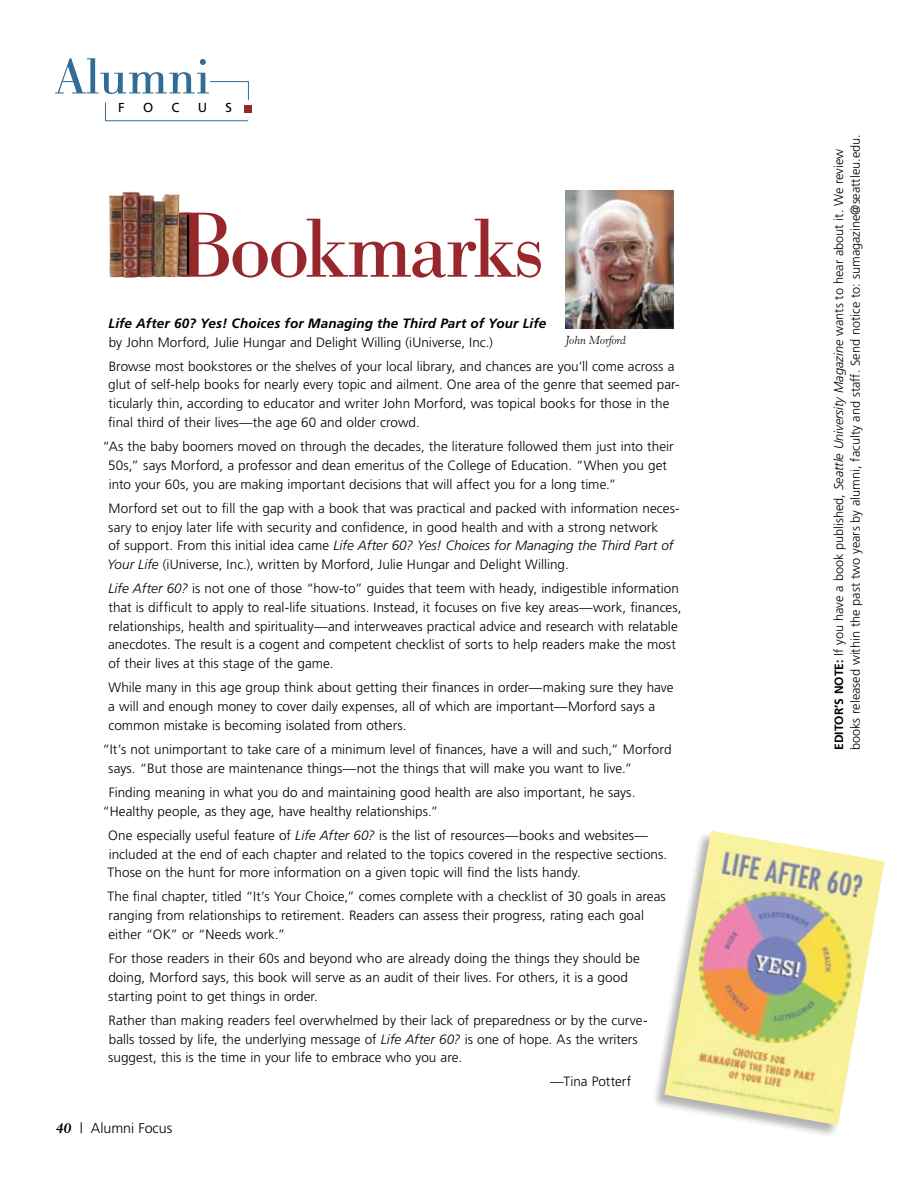
<style>
.page{position:relative;width:918px;height:1188px;background:#fff}
.page>*{position:absolute;margin:0;border:0;box-sizing:border-box;transform-origin:0 0}
.t1{font:87px "Bodoni Antiqua T";letter-spacing:-.03em;color:#98272b}
.t2{font:52.8px "Bodoni Antiqua T";color:#316c98}
.t3{font:300 14.25px "Frutiger";color:#000}
.t4{font:300 13.5px/18.8px "Frutiger";color:#000}
.t5{font:italic 700 13.5px "Frutiger";letter-spacing:.01em;color:#000}
.t6{font:13.05px "Frutiger";color:#000}
.t7{font:300 12.75px/16.5px "Frutiger";color:#000}
.t8{font:italic 300 12px "Horley Old Style";letter-spacing:-.02em;color:#000}
.s1{font-size:96px}
.s2{font-style:italic}
.s3{font-family:"Horley Old Style";font-weight:700;font-style:italic;font-size:15px}
.s4{font-weight:700;font-size:12px}
</style>
<div class="page">
<div style="left:244px;top:105px;width:8px;height:8px;background:#98272b"></div>
<hr style="left:210px;top:81px;width:39px;height:1px;background:#316c98">
<svg style="left:248px;top:82px;width:1px;height:18px"></svg>
<svg style="left:105px;top:102px;width:1px;height:18px"></svg>
<hr style="left:105px;top:120px;width:143px;height:1px;background:#316c98">
<img style="left:109px;top:191px;width:81px;height:87px">
<hr style="left:187px;top:214px;width:3px;height:61px;background:#000">
<svg style="left:178px;top:275px;width:12px;height:2px"></svg>
<svg style="left:179px;top:213px;width:11px;height:2px"></svg>
<div style="left:651px;top:830px;width:240px;height:316px;background:#000;opacity:.3"></div>
<img style="left:664px;top:831px;width:221px;height:294px">
<img style="left:565px;top:191px;width:109px;height:138px">
<h2 class="t2" style="left:55px;top:45px;width:156px">Alumni</h2>
<p class="t6" style="left:118px;top:100px;width:8px">F</p>
<p class="t6" style="left:143px;top:100px;width:12px">O</p>
<p class="t6" style="left:172px;top:100px;width:9px">C</p>
<p class="t6" style="left:198px;top:100px;width:11px">U</p>
<p class="t6" style="left:225px;top:100px;width:8px">S</p>
<h1 class="t1" style="left:179px;top:197px;width:366px"><span class="s1">B</span>ookmarks</h1>
<p class="t5" style="left:108px;top:315px;width:439px">Life After 60? Yes! Choices for Managing the Third Part of Your Life</p>
<p class="t4" style="left:109px;top:330px;width:567px;line-height:24.2px">by John Morford, Julie Hungar and Delight Willing (iUniverse, Inc.)<br>Browse most bookstores or the shelves of your local library, and chances are you’ll come across a</p>
<p class="t4" style="left:108px;top:375px;width:573px">glut of self-help books for nearly every topic and ailment. One area of the genre that seemed par&shy;ticularly thin, according to educator and writer John Morford, was topical books for those in the final third of their lives—the age 60 and older crowd.</p>
<p class="t4" style="left:108px;top:437px;width:567px;text-indent:-6px">“As the baby boomers moved on through the decades, the literature followed them just into their<br>50s,” says Morford, a professor and dean emeritus of the College of Education. “When you get into your 60s, you are making important decisions that will affect you for a long time.”</p>
<p class="t4" style="left:107px;top:499px;width:574px">Morford set out to fill the gap with a book that was practical and packed with information neces&shy;sary to enjoy later life with security and confidence, in good health and with a strong network<br>of support. From this initial idea came <span class="s2">Life After 60? Yes! Choices for Managing the Third Part of Your Life</span> (iUniverse, Inc.), written by Morford, Julie Hungar and Delight Willing.</p>
<p class="t4" style="left:108px;top:579px;width:575px"><span class="s2">Life After 60?</span> is not one of those “how-to” guides that teem with heady, indigestible information that is difficult to apply to real-life situations. Instead, it focuses on five key areas—work, finances, relationships, health and spirituality—and interweaves practical advice and research with relatable anecdotes. The result is a cogent and competent checklist of sorts to help readers make the most of their lives at this stage of the game.</p>
<p class="t4" style="left:108px;top:678px;width:567px">While many in this age group think about getting their finances in order—making sure they have a will and enough money to cover daily expenses, all of which are important—Morford says a common mistake is becoming isolated from others.</p>
<p class="t4" style="left:108px;top:740px;width:565px;text-indent:-6px">“It’s not unimportant to take care of a minimum level of finances, have a will and such,” Morford says. “But those are maintenance things—not the things that will make you want to live.”</p>
<p class="t4" style="left:102px;top:783px;width:534px;text-indent:6px">Finding meaning in what you do and maintaining good health are also important, he says. “Healthy people, as they age, have healthy relationships.”</p>
<p class="t4" style="left:108px;top:826px;width:561px">One especially useful feature of <span class="s2">Life After 60?</span> is the list of resources—books and websites— included at the end of each chapter and related to the topics covered in the respective sections.<br>Those on the hunt for more information on a given topic will find the lists handy.</p>
<p class="t4" style="left:108px;top:887px;width:560px">The final chapter, titled “It’s Your Choice,” comes complete with a checklist of 30 goals in areas ranging from relationships to retirement. Readers can assess their progress, rating each goal either “OK” or “Needs work.”</p>
<p class="t4" style="left:108px;top:949px;width:533px">For those readers in their 60s and beyond who are already doing the things they should be doing, Morford says, this book will serve as an audit of their lives. For others, it is a good starting point to get things in order.</p>
<p class="t4" style="left:108px;top:1011px;width:541px">Rather than making readers feel overwhelmed by their lack of preparedness or by the curve&shy;balls tossed by life, the underlying message of <span class="s2">Life After 60?</span> is one of hope. As the writers suggest, this is the time in your life to embrace who you are.</p>
<p class="t4" style="left:550px;top:1072px;width:83px">—Tina Potterf</p>
<p class="t3" style="left:56px;top:1120px;width:118px"><span class="s3">40</span> | Alumni Focus</p>
<p class="t8" style="left:566px;top:333px;width:62px">John Morford</p>
<p class="t7" style="left:831px;top:750px;width:617px;rotate:-90deg"><span class="s4">Editor’s Note:</span> If you have a book published, <span class="s2">Seattle University Magazine</span> wants to hear about it. We review books released within the past two years by alumni, faculty and staff. Send notice to: sumagazine@seattleu.edu.</p>
</div>
